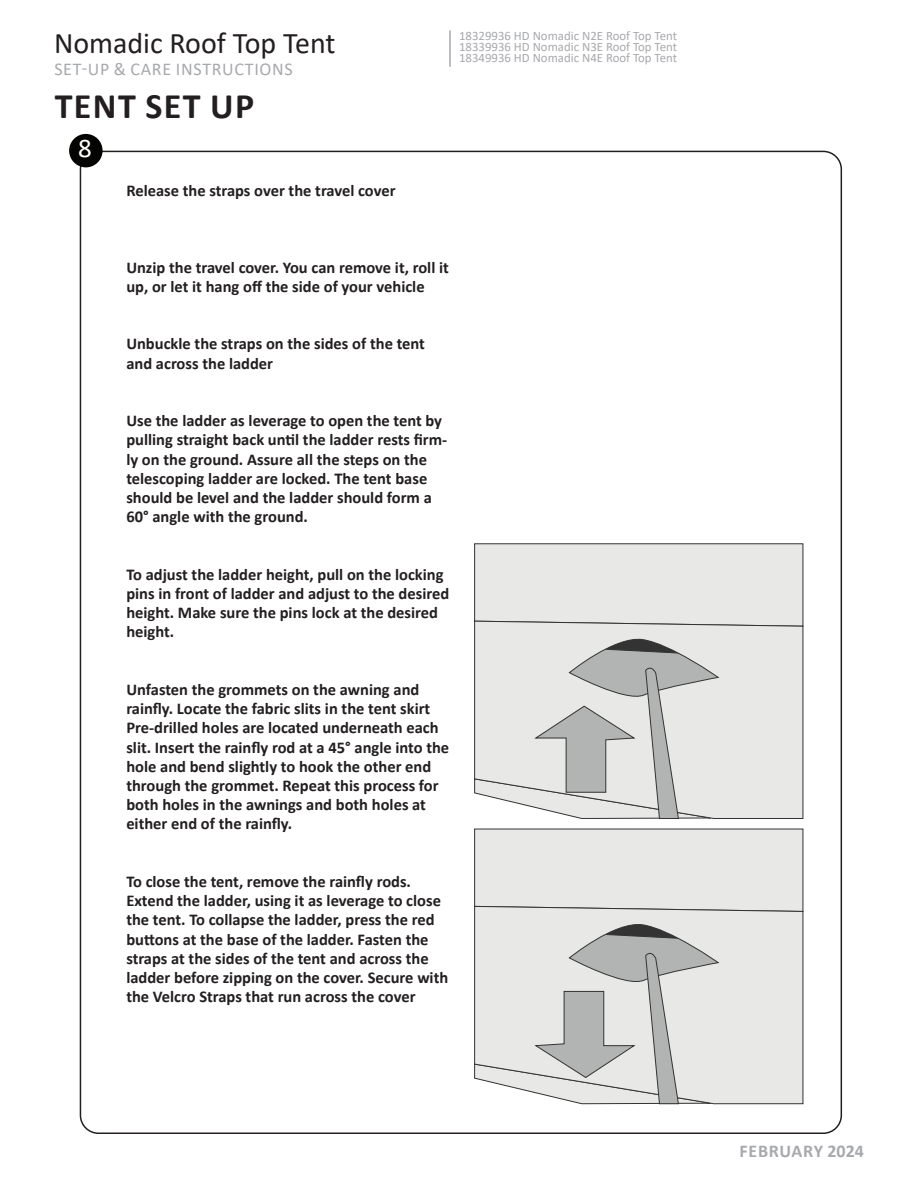
<style>
.page{position:relative;width:918px;height:1188px;background:#fff}
.page>*{position:absolute;margin:0;border:0;box-sizing:border-box;transform-origin:0 0}
.t1{font:700 36px "Calibri";letter-spacing:.04em;color:#231f20}
.t2{font:30px "Calibri";color:#231f20}
.t3{font:27px "Calibri";color:#fff}
.t4{font:18px "Calibri";letter-spacing:.04em;color:#a8a9ad}
.t5{font:700 18px "Calibri";letter-spacing:.03em;color:#a8a9ad}
.t6{font:700 16.5px/19.2px "Calibri";color:#231f20}
.t7{font:12.9px/10.8px "Calibri";color:#a8a9ad;text-align:justify}
</style>
<div class="page">
<hr style="left:449px;top:30px;width:2px;height:37px;background:#a8a9ad">
<div style="left:69px;top:134px;width:34px;height:33px;background:#040503;border-radius:50%"></div>
<svg style="left:474px;top:543px;width:330px;height:276px"></svg>
<svg style="left:474px;top:828px;width:330px;height:277px"></svg>
<h2 class="t2" style="left:54px;top:22px;width:283px">Nomadic Roof Top Tent</h2>
<p class="t4" style="left:54px;top:56px;width:240px">SET-UP &amp; CARE INSTRUCTIONS</p>
<p class="t1" style="left:55px;top:80px;width:201px">TENT SET UP</p>
<p class="t3" style="left:78px;top:129px;width:15px">8</p>
<p class="t6" style="left:126px;top:180px;width:271px">Release the straps over the travel cover</p>
<p class="t7" style="left:459px;top:30px;width:220px">18329936 HD Nomadic N2E Roof Top Tent 18339936 HD Nomadic N3E Roof Top Tent 18349936 HD Nomadic N4E Roof Top Tent</p>
<p class="t6" style="left:126px;top:257px;width:324px">Unzip the travel cover. You can remove it, roll it up, or let it hang off the side of your vehicle</p>
<p class="t6" style="left:126px;top:334px;width:300px">Unbuckle the straps on the sides of the tent and across the ladder</p>
<p class="t6" style="left:126px;top:411px;width:322px">Use the ladder as leverage to open the tent by pulling straight back until the ladder rests firm&shy;ly on the ground. Assure all the steps on the telescoping ladder are locked. The tent base should be level and the ladder should form a 60° angle with the ground.</p>
<p class="t6" style="left:126px;top:564px;width:324px">To adjust the ladder height, pull on the locking pins in front of ladder and adjust to the desired height. Make sure the pins lock at the desired height.</p>
<p class="t6" style="left:126px;top:680px;width:324px">Unfasten the grommets on the awning and rainfly. Locate the fabric slits in the tent skirt Pre-drilled holes are located underneath each slit. Insert the rainfly rod at a 45° angle into the hole and bend slightly to hook the other end through the grommet. Repeat this process for both holes in the awnings and both holes at either end of the rainfly.</p>
<p class="t6" style="left:126px;top:872px;width:323px">To close the tent, remove the rainfly rods.<br>Extend the ladder, using it as leverage to close the tent. To collapse the ladder, press the red buttons at the base of the ladder. Fasten the straps at the sides of the tent and across the ladder before zipping on the cover. Secure with the Velcro Straps that run across the cover</p>
<p class="t5" style="left:740px;top:1139px;width:126px">FEBRUARY 2024</p>
</div>
